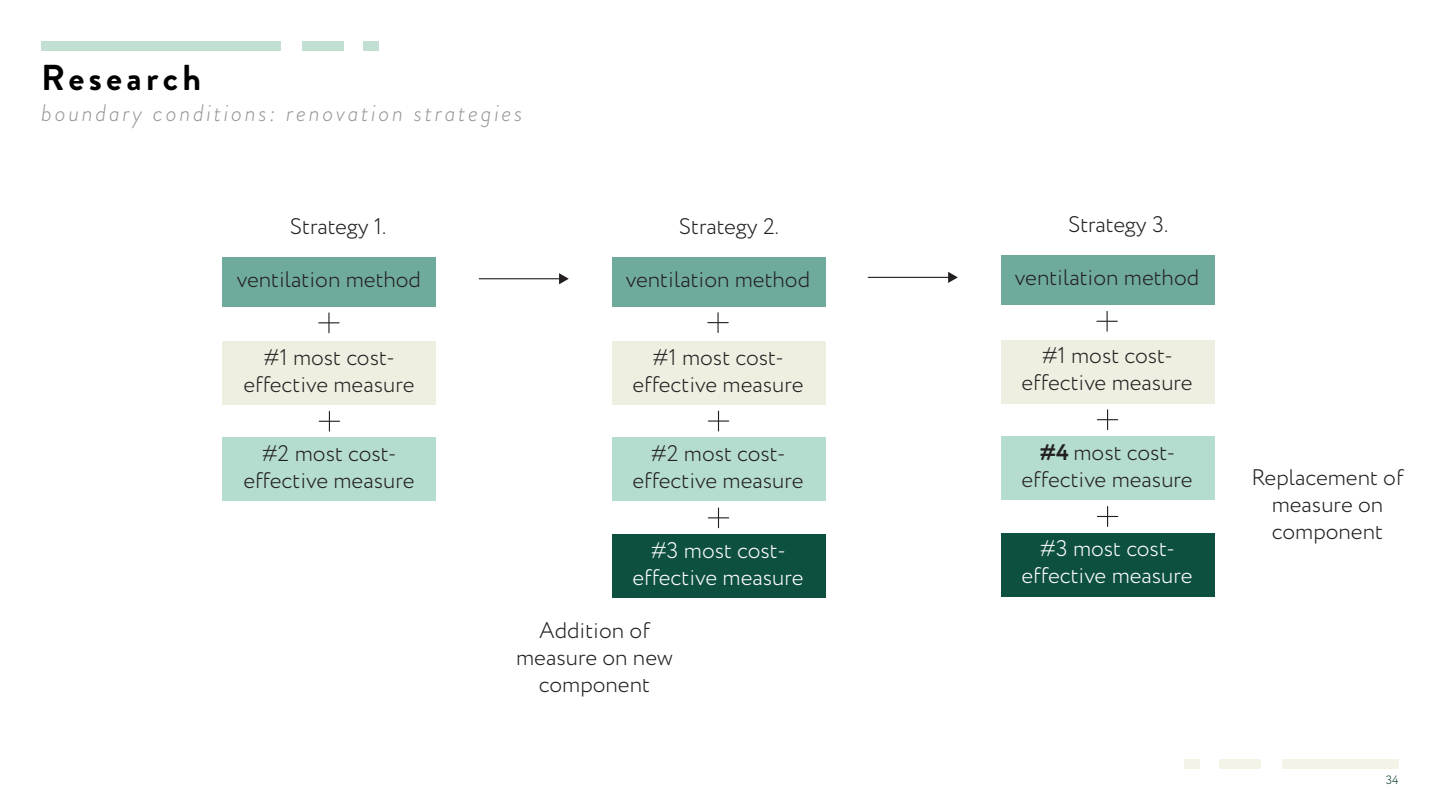
<style>
.page{position:relative;width:1440px;height:810px;background:#fff}
.page>*{position:absolute;margin:0;border:0;box-sizing:border-box;transform-origin:0 0}
.t1{font:700 36px "Brandon Grotesque";letter-spacing:.12em;color:#000}
.t2{font:italic 300 24px "Brandon Grotesque";letter-spacing:.11em;color:#939598}
.t3{font:300 22.5px/27px "Circe";color:#231f20;text-align:center}
.t4{font:300 22.5px/27px "Circe";color:#fff;text-align:center}
.t5{font:300 12px "Circe";color:#00382b}
.s1{font-weight:700}
</style>
<div class="page">
<div style="left:41px;top:41px;width:240px;height:10px;background:#c1e0d2"></div>
<div style="left:303px;top:41px;width:41px;height:10px;background:#c1e0d2"></div>
<div style="left:363px;top:41px;width:16px;height:10px;background:#c1e0d2"></div>
<div style="left:1282px;top:759px;width:117px;height:10px;background:#f4f3e8"></div>
<div style="left:1219px;top:759px;width:41px;height:10px;background:#f4f3e8"></div>
<div style="left:1184px;top:759px;width:16px;height:10px;background:#f4f3e8"></div>
<div style="left:223px;top:257px;width:213px;height:50px;background:#6fab9d"></div>
<div style="left:223px;top:341px;width:213px;height:64px;background:#efefe1"></div>
<div style="left:223px;top:437px;width:213px;height:64px;background:#b4ddcf"></div>
<hr style="left:328px;top:313px;width:2px;height:20px;background:#231f20">
<svg style="left:319px;top:322px;width:20px;height:1px"></svg>
<svg style="left:319px;top:411px;width:21px;height:20px"></svg>
<hr style="left:479px;top:278px;width:82px;height:1px;background:#231f20">
<svg style="left:559px;top:273px;width:10px;height:11px"></svg>
<div style="left:612px;top:257px;width:213px;height:50px;background:#6fab9d"></div>
<div style="left:612px;top:341px;width:213px;height:64px;background:#efefe1"></div>
<div style="left:612px;top:437px;width:213px;height:64px;background:#b4ddcf"></div>
<hr style="left:717px;top:313px;width:2px;height:20px;background:#231f20">
<svg style="left:708px;top:322px;width:20px;height:1px"></svg>
<svg style="left:708px;top:411px;width:21px;height:20px"></svg>
<div style="left:612px;top:534px;width:213px;height:64px;background:#0e5040"></div>
<svg style="left:708px;top:508px;width:21px;height:20px"></svg>
<hr style="left:868px;top:277px;width:82px;height:1px;background:#231f20">
<svg style="left:948px;top:272px;width:10px;height:11px"></svg>
<div style="left:1001px;top:256px;width:213px;height:49px;background:#6fab9d"></div>
<div style="left:1001px;top:340px;width:213px;height:64px;background:#efefe1"></div>
<div style="left:1001px;top:436px;width:213px;height:64px;background:#b4ddcf"></div>
<svg style="left:1097px;top:311px;width:20px;height:20px"></svg>
<svg style="left:1097px;top:410px;width:21px;height:20px"></svg>
<div style="left:1001px;top:533px;width:213px;height:64px;background:#0e5040"></div>
<svg style="left:1097px;top:507px;width:21px;height:19px"></svg>
<p class="t1" style="left:41px;top:53px;width:161px">Research</p>
<p class="t2" style="left:41px;top:96px;width:483px">boundary conditions: renovation strategies</p>
<p class="t3" style="left:290px;top:213px;width:98px">Strategy 1.</p>
<p class="t3" style="left:237px;top:266px;width:186px">ventilation method</p>
<p class="t3" style="left:243px;top:344px;width:173px">#1 most cost&shy;effective measure</p>
<p class="t3" style="left:243px;top:441px;width:173px">#2 most cost&shy;effective measure</p>
<p class="t3" style="left:679px;top:213px;width:102px">Strategy 2.</p>
<p class="t3" style="left:626px;top:266px;width:186px">ventilation method</p>
<p class="t3" style="left:632px;top:344px;width:173px">#1 most cost&shy;effective measure</p>
<p class="t3" style="left:632px;top:440px;width:173px">#2 most cost&shy;effective measure</p>
<p class="t4" style="left:632px;top:537px;width:173px">#3 most cost&shy;effective measure</p>
<p class="t3" style="left:516px;top:618px;width:158px">Addition of measure on new component</p>
<p class="t3" style="left:1068px;top:212px;width:102px">Strategy 3.</p>
<p class="t3" style="left:1015px;top:265px;width:186px">ventilation method</p>
<p class="t3" style="left:1021px;top:343px;width:173px">#1 most cost&shy;effective measure</p>
<p class="t3" style="left:1021px;top:439px;width:173px"><span class="s1">#4</span> most cost&shy;effective measure</p>
<p class="t4" style="left:1021px;top:536px;width:173px">#3 most cost&shy;effective measure</p>
<p class="t3" style="left:1251px;top:465px;width:154px">Replacement of measure on component</p>
<p class="t5" style="left:1386px;top:772px;width:14px">34</p>
</div>
